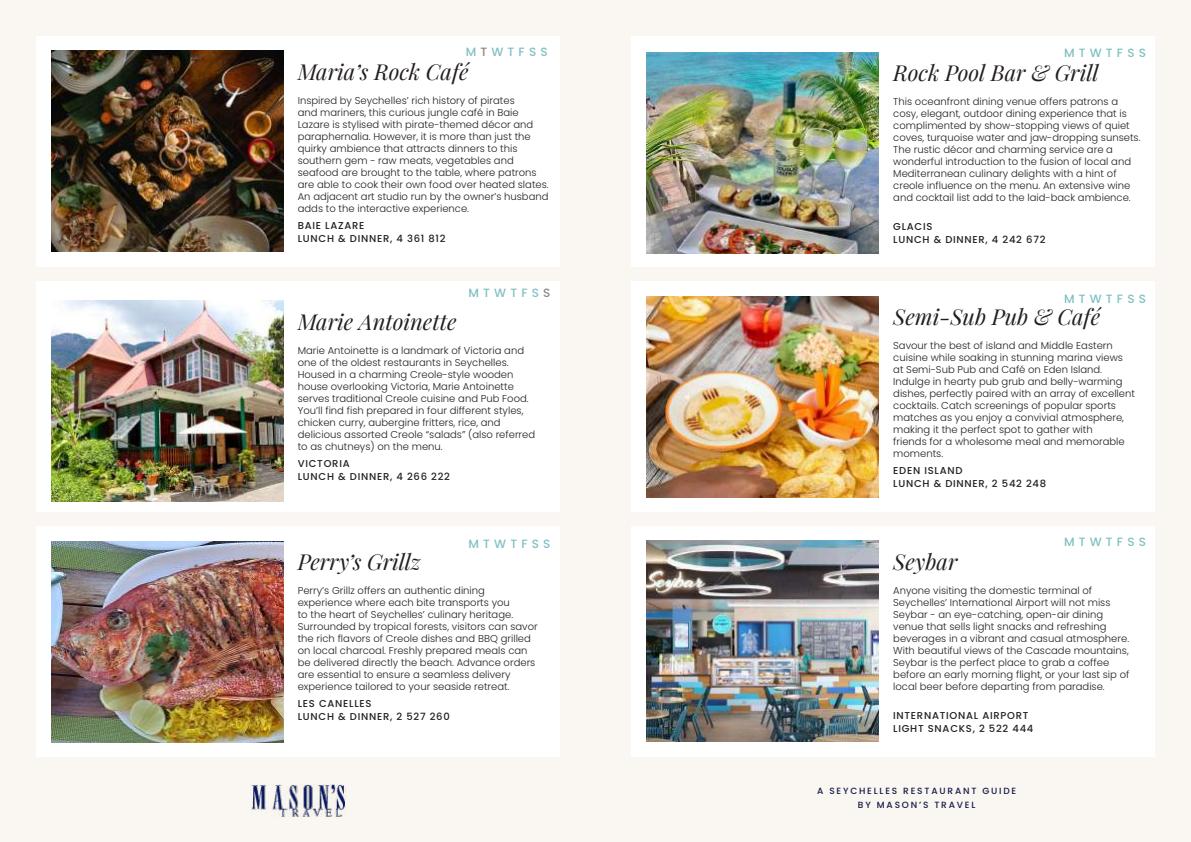
<style>
.page{position:relative;width:1191px;height:842px;background:#faf6f1}
.page>*{position:absolute;margin:0;border:0;box-sizing:border-box;transform-origin:0 0}
.t1{font:italic 22px "Playfair Display";color:#241f1f}
.t2{font:500 12px "Poppins";letter-spacing:.35em;color:#81c0c2}
.t3{font:300 10px/12px "Poppins";color:#241f1f}
.t4{font:500 10px/13px "Poppins";letter-spacing:.075em;color:#241f1f}
.t5{font:500 9px/14px "Poppins";letter-spacing:.2em;color:#161947;text-align:center}
.s1{color:#8f8882}
</style>
<div class="page">
<div style="left:36px;top:281px;width:523px;height:230px;background:#fff"></div>
<div style="left:631px;top:36px;width:524px;height:231px;background:#fff"></div>
<div style="left:631px;top:526px;width:524px;height:231px;background:#fff"></div>
<img style="left:51px;top:301px;width:232px;height:201px">
<img style="left:646px;top:52px;width:232px;height:201px">
<img style="left:646px;top:541px;width:232px;height:201px">
<div style="left:631px;top:281px;width:524px;height:230px;background:#fff"></div>
<div style="left:36px;top:526px;width:523px;height:231px;background:#fff"></div>
<img style="left:646px;top:296px;width:232px;height:201px">
<img style="left:51px;top:541px;width:232px;height:201px">
<div style="left:36px;top:36px;width:523px;height:231px;background:#fff"></div>
<img style="left:51px;top:51px;width:232px;height:201px">
<img style="left:250px;top:784px;width:95px;height:33px">
<p class="t2" style="left:466px;top:45px;width:83px">M<span class="s1">T</span>WTFSS</p>
<h1 class="t1" style="left:298px;top:54px;width:172px">Maria’s Rock Café</h1>
<p class="t3" style="left:298px;top:94px;width:252px">Inspired by Seychelles’ rich history of pirates<br>and mariners, this curious jungle café in Baie Lazare is stylised with pirate-themed décor and paraphernalia. However, it is more than just the quirky ambience that attracts dinners to this southern gem - raw meats, vegetables and seafood are brought to the table, where patrons are able to cook their own food over heated slates.<br>An adjacent art studio run by the owner’s husband adds to the interactive experience.</p>
<p class="t4" style="left:298px;top:219px;width:149px">BAIE LAZARE<br>LUNCH &amp; DINNER, 4 361 812</p>
<p class="t2" style="left:468px;top:286px;width:83px">MTWTFS<span class="s1">S</span></p>
<h1 class="t1" style="left:298px;top:304px;width:160px">Marie Antoinette</h1>
<p class="t3" style="left:298px;top:344px;width:239px">Marie Antoinette is a landmark of Victoria and one of the oldest restaurants in Seychelles.<br>Housed in a charming Creole-style wooden house overlooking Victoria, Marie Antoinette serves traditional Creole cuisine and Pub Food.<br>You’ll find fish prepared in four different styles, chicken curry, aubergine fritters, rice, and delicious assorted Creole “salads” (also referred to as chutneys) on the menu.</p>
<p class="t4" style="left:298px;top:457px;width:154px">VICTORIA<br>LUNCH &amp; DINNER, 4 266 222</p>
<p class="t2" style="left:468px;top:537px;width:83px">MTWTFSS</p>
<h1 class="t1" style="left:298px;top:545px;width:124px">Perry’s Grillz</h1>
<p class="t3" style="left:298px;top:585px;width:241px">Perry’s Grillz offers an authentic dining experience where each bite transports you<br>to the heart of Seychelles’ culinary heritage.<br>Surrounded by tropical forests, visitors can savor the rich flavors of Creole dishes and BBQ grilled on local charcoal. Freshly prepared meals can be delivered directly the beach. Advance orders are essential to ensure a seamless delivery experience tailored to your seaside retreat.</p>
<p class="t4" style="left:298px;top:697px;width:154px">LES CANELLES<br>LUNCH &amp; DINNER, 2 527 260</p>
<p class="t2" style="left:1064px;top:45px;width:83px">MTWTFSS</p>
<h1 class="t1" style="left:893px;top:56px;width:207px">Rock Pool Bar &amp; Grill</h1>
<p class="t3" style="left:893px;top:96px;width:249px">This oceanfront dining venue offers patrons a cosy, elegant, outdoor dining experience that is complimented by show-stopping views of quiet coves, turquoise water and jaw-dropping sunsets.<br>The rustic décor and charming service are a wonderful introduction to the fusion of local and Mediterranean culinary delights with a hint of creole influence on the menu. An extensive wine and cocktail list add to the laid-back ambience.</p>
<p class="t4" style="left:893px;top:220px;width:154px">GLACIS<br>LUNCH &amp; DINNER, 4 242 672</p>
<p class="t2" style="left:1064px;top:292px;width:83px">MTWTFSS</p>
<h1 class="t1" style="left:893px;top:300px;width:208px">Semi-Sub Pub &amp; Café</h1>
<p class="t3" style="left:893px;top:340px;width:243px">Savour the best of island and Middle Eastern cuisine while soaking in stunning marina views at Semi-Sub Pub and Café on Eden Island.<br>Indulge in hearty pub grub and belly-warming dishes, perfectly paired with an array of excellent cocktails. Catch screenings of popular sports matches as you enjoy a convivial atmosphere, making it the perfect spot to gather with<br>friends for a wholesome meal and memorable moments.</p>
<p class="t4" style="left:893px;top:464px;width:154px">EDEN ISLAND<br>LUNCH &amp; DINNER, 2 542 248</p>
<p class="t2" style="left:1064px;top:535px;width:83px">MTWTFSS</p>
<h1 class="t1" style="left:893px;top:544px;width:66px">Seybar</h1>
<p class="t3" style="left:893px;top:584px;width:238px">Anyone visiting the domestic terminal of Seychelles’ International Airport will not miss Seybar - an eye-catching, open-air dining venue that sells light snacks and refreshing beverages in a vibrant and casual atmosphere.<br>With beautiful views of the Cascade mountains, Seybar is the perfect place to grab a coffee before an early morning flight, or your last sip of local beer before departing from paradise.</p>
<p class="t4" style="left:893px;top:709px;width:142px">INTERNATIONAL AIRPORT<br>LIGHT SNACKS, 2 522 444</p>
<p class="t5" style="left:817px;top:784px;width:201px">A SEYCHELLES RESTAURANT GUIDE<br>BY MASON’S TRAVEL</p>
</div>
